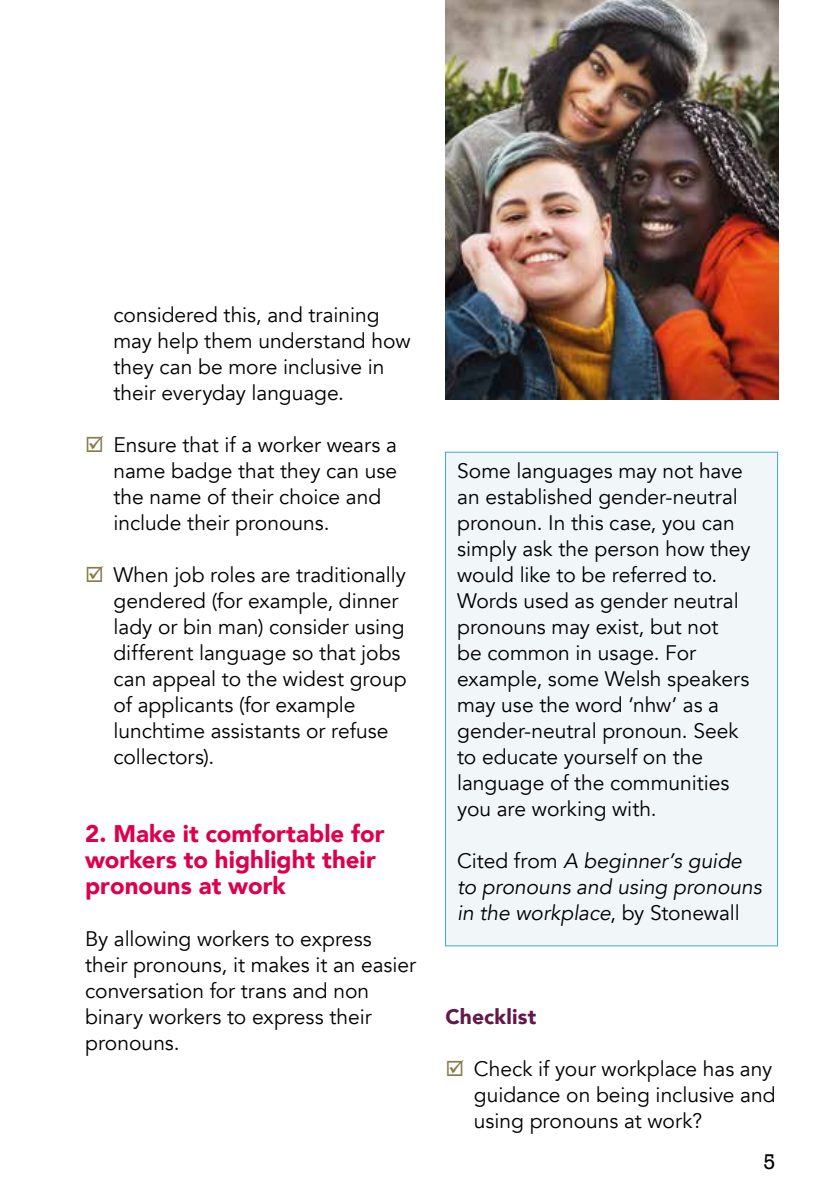
<style>
.page{position:relative;width:840px;height:1191px;background:#fff}
.page>*{position:absolute;margin:0;border:0;box-sizing:border-box;transform-origin:0 0}
.t1{font:900 24px/26px "Avenir";color:#dd004e}
.t2{font:21px/26px "Avenir";color:#000}
.t3{font:italic 21px/26px "Avenir";color:#000}
.t4{font:900 21px "Avenir";letter-spacing:.01em;color:#63184a}
.t5{font:20px "Rockwell";color:#000}
.s1{color:#867b49}
.s2{font-style:normal}
</style>
<div class="page">
<div style="left:445px;top:452px;width:332px;height:494px;background:#f1f7f9"></div>
<div style="left:445px;top:452px;width:332px;height:494px;border:1px solid #3eacbb"></div>
<img style="left:445px;top:0;width:332px;height:399px">
<p class="t2" style="left:113px;top:302px;width:298px">considered this, and training may help them understand how they can be more inclusive in their everyday language.</p>
<p class="t2" style="left:113px;top:432px;width:285px;text-indent:-28px"><span class="s1">☑</span> Ensure that if a worker wears a name badge that they can use the name of their choice and include their pronouns.</p>
<p class="t2" style="left:113px;top:562px;width:294px;text-indent:-28px"><span class="s1">☑</span> When job roles are traditionally gendered (for example, dinner lady or bin man) consider using different language so that jobs can appeal to the widest group of applicants (for example lunchtime assistants or refuse collectors).</p>
<p class="t1" style="left:85px;top:820px;width:301px">2. Make it comfortable for workers to highlight their pronouns at work</p>
<p class="t2" style="left:85px;top:926px;width:332px">By allowing workers to express their pronouns, it makes it an easier conversation for trans and non binary workers to express their pronouns.</p>
<p class="t2" style="left:457px;top:458px;width:295px">Some languages may not have an established gender-neutral pronoun. In this case, you can simply ask the person how they would like to be referred to.<br>Words used as gender neutral pronouns may exist, but not<br>be common in usage. For example, some Welsh speakers may use the word ‘nhw’ as a gender-neutral pronoun. Seek to educate yourself on the language of the communities you are working with.</p>
<p class="t3" style="left:457px;top:848px;width:306px"><span class="s2">Cited from</span> A beginner’s guide to pronouns and using pronouns in the workplace<span class="s2">, by Stonewall</span></p>
<p class="t4" style="left:445px;top:998px;width:92px">Checklist</p>
<p class="t2" style="left:473px;top:1056px;width:303px;text-indent:-28px"><span class="s1">☑</span> Check if your workplace has any guidance on being inclusive and using pronouns at work?</p>
<p class="t5" style="left:763px;top:1149px;width:13px">5</p>
</div>
